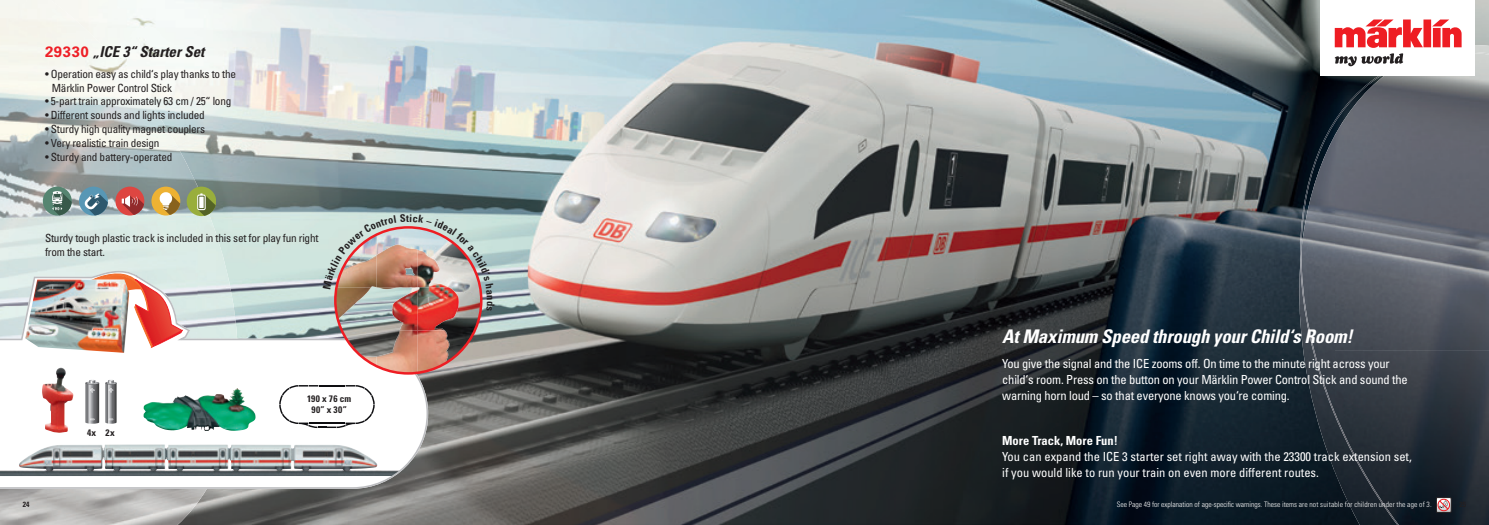
<style>
.page{position:relative;width:1489px;height:525px;background:#fff}
.page>*{position:absolute;margin:0;border:0;box-sizing:border-box;transform-origin:0 0}
.t1{font:italic 700 condensed 18.75px "Univers";letter-spacing:-.01em;color:#fff}
.t2{font:italic 700 condensed 15px "Univers";color:#231f20}
.t3{font:condensed 12.5px/16.2px "Univers";letter-spacing:-.015em;color:#fff}
.t4{font:700 condensed 12.5px "Univers";color:#fff}
.t5{font:condensed 11.25px/13.8px "Univers";letter-spacing:-.02em;color:#231f20}
.t6{font:700 condensed 9.38px/11.2px "Univers";letter-spacing:.045em;color:#231f20;text-align:center}
.t7{font:300 condensed 7.5px "Univers";color:#fff}
.t8{font:700 condensed 7.5px "Univers";color:#231f20}
.s1{font-family:"Univers LT Std";font-style:normal;font-stretch:normal;color:#ee1f26}
</style>
<div class="page">
<img style="left:119px;top:0;width:1369px;height:524px">
<img style="left:0;top:0;width:119px;height:271px">
<img style="left:118px;top:63px;width:40px;height:208px">
<img style="left:158px;top:114px;width:40px;height:157px">
<img style="left:197px;top:186px;width:40px;height:85px">
<img style="left:0;top:488px;width:207px;height:36px">
<svg style="left:0;top:271px;width:428px;height:217px"></svg>
<img style="left:1334px;top:45px;width:154px;height:479px">
<img style="left:1296px;top:135px;width:38px;height:337px">
<img style="left:1299px;top:61px;width:107px;height:201px">
<img style="left:1474px;top:51px;width:14px;height:16px">
<img style="left:1300px;top:249px;width:38px;height:174px">
<img style="left:1337px;top:419px;width:38px;height:75px">
<img style="left:1375px;top:491px;width:23px;height:33px">
<svg style="left:69px;top:273px;width:113px;height:74px"></svg>
<img style="left:42px;top:367px;width:31px;height:65px">
<svg style="left:85px;top:379px;width:14px;height:44px"></svg>
<svg style="left:105px;top:379px;width:12px;height:44px"></svg>
<img style="left:163px;top:388px;width:74px;height:15px">
<svg style="left:279px;top:385px;width:96px;height:43px"></svg>
<img style="left:25px;top:279px;width:104px;height:73px">
<img style="left:376px;top:310px;width:41px;height:63px">
<img style="left:335px;top:310px;width:36px;height:9px">
<img style="left:417px;top:310px;width:41px;height:20px">
<img style="left:360px;top:355px;width:16px;height:11px">
<img style="left:417px;top:330px;width:32px;height:42px">
<div style="left:79px;top:186px;width:29px;height:29px;background:#5897b5;border-radius:50%"></div>
<svg style="left:84px;top:193px;width:24px;height:22px"></svg>
<div style="left:151px;top:186px;width:29px;height:29px;background:#edb233;border-radius:50%"></div>
<svg style="left:160px;top:192px;width:20px;height:23px"></svg>
<div style="left:43px;top:186px;width:29px;height:29px;background:#568571;border-radius:50%"></div>
<svg style="left:52px;top:191px;width:20px;height:24px"></svg>
<div style="left:115px;top:186px;width:29px;height:29px;background:#de4641;border-radius:50%"></div>
<svg style="left:122px;top:195px;width:22px;height:20px"></svg>
<div style="left:187px;top:186px;width:29px;height:30px;background:#99ae3c;border-radius:50%"></div>
<svg style="left:197px;top:193px;width:19px;height:23px"></svg>
<svg style="left:1436px;top:497px;width:14px;height:15px"></svg>
<div style="left:1320px;top:0;width:154px;height:76px;background:#fff"></div>
<svg style="left:1334px;top:20px;width:127px;height:46px"></svg>
<img style="left:323px;top:214px;width:171px;height:96px">
<p class="t2" style="left:45px;top:42px;width:161px"><span class="s1">29330</span> „ICE 3“ Starter Set</p>
<p class="t5" style="left:52px;top:67px;width:186px;text-indent:-7px">• Operation easy as child‘s play thanks to the<br>Märklin Power Control Stick</p>
<p class="t5" style="left:45px;top:94px;width:188px">• 5-part train approximately 63 cm / 25“ long</p>
<p class="t5" style="left:45px;top:108px;width:161px">• Different sounds and lights included</p>
<p class="t5" style="left:45px;top:122px;width:161px">• Sturdy high quality magnet couplers</p>
<p class="t5" style="left:45px;top:135px;width:116px">• Very realistic train design</p>
<p class="t5" style="left:45px;top:149px;width:129px">• Sturdy and battery-operated</p>
<p class="t5" style="left:45px;top:231px;width:275px">Sturdy tough plastic track is included in this set for play fun right from the start.</p>
<p class="t8" style="left:23px;top:499px;width:8px">24</p>
<p class="t6" style="left:87px;top:427px;width:29px">4x 2x</p>
<p class="t6" style="left:307px;top:392px;width:46px">190 x 76 cm<br>90” x 30”</p>
<h1 class="t1" style="left:1002px;top:324px;width:352px">At Maximum Speed through your Child‘s Room!</h1>
<p class="t3" style="left:1002px;top:354px;width:407px">You give the signal and the ICE zooms off. On time to the minute right across your child‘s room. Press on the button on your Märklin Power Control Stick and sound the warning horn loud – so that everyone knows you‘re coming.</p>
<p class="t4" style="left:1002px;top:432px;width:117px">More Track, More Fun!</p>
<p class="t3" style="left:1002px;top:448px;width:411px">You can expand the ICE 3 starter set right away with the 23300 track extension set, if you would like to run your train on even more different routes.</p>
<p class="t7" style="left:1116px;top:499px;width:316px">See Page 49 for explanation of age-specific warnings. These items are not suitable for children under the age of 3.</p>
</div>
